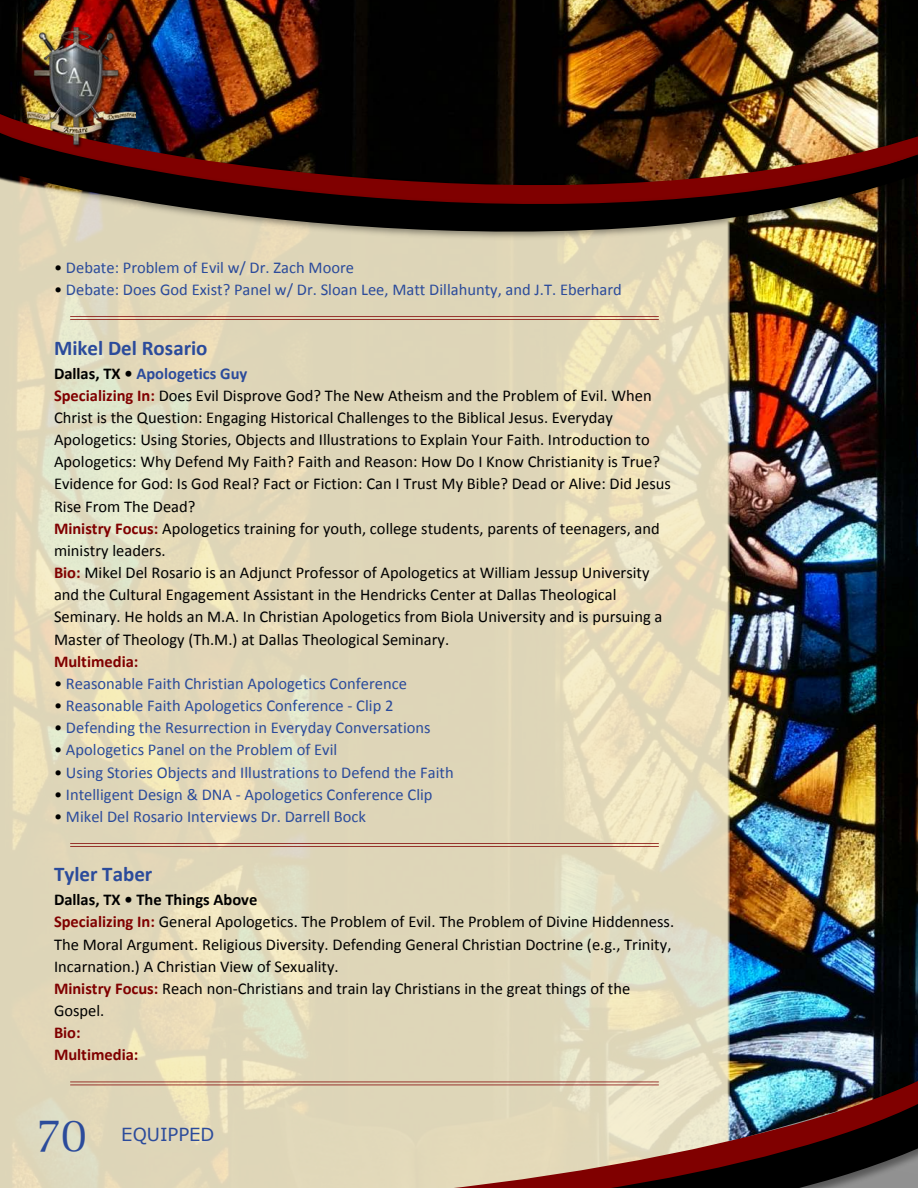
<style>
.page{position:relative;width:918px;height:1188px;background:#fff}
.page>*{position:absolute;margin:0;border:0;box-sizing:border-box;transform-origin:0 0}
.t1{font:45px "Photina";color:#2b4b9b}
.t2{font:700 21px "Calibri";color:#2b4b9b}
.t3{font:18px "Verdana";color:#2b4b9b}
.t4{font:16.5px/22.2px "Calibri";color:#000}
.t5{font:16.5px "Calibri";color:#2b4b9b}
.t6{font:700 16.5px/22.2px "Calibri";color:#800000}
.s1{color:#000}
.s2{font-weight:700}
.s3{font-weight:700;color:#2b4b9b}
.s4{font-weight:700;color:#800000}
</style>
<div class="page">
<img style="left:0;top:0;width:918px;height:887px">
<img style="left:0;top:326px;width:729px;height:857px">
<img style="left:118px;top:1080px;width:119px;height:103px">
<img style="left:237px;top:887px;width:681px;height:17px">
<img style="left:237px;top:904px;width:681px;height:284px">
<svg style="left:241px;top:1078px;width:677px;height:110px;background:#ab9a88"></svg>
<img style="left:0;top:96px;width:918px;height:14px">
<svg style="left:0;top:110px;width:918px;height:3px;background:#3c2a1c"></svg>
<img style="left:0;top:113px;width:918px;height:213px">
<img style="left:0;top:129px;width:918px;height:103px">
<img style="left:27px;top:27px;width:108px;height:122px">
<hr style="left:70px;top:319px;width:589px;height:1px;background:#800000">
<hr style="left:70px;top:316px;width:589px;height:1px;background:#800000">
<hr style="left:70px;top:846px;width:589px;height:1px;background:#800000">
<hr style="left:70px;top:843px;width:589px;height:1px;background:#800000">
<hr style="left:70px;top:1085px;width:589px;height:1px;background:#800000">
<hr style="left:70px;top:1082px;width:589px;height:1px;background:#800000">
<p class="t5" style="left:54px;top:261px;width:302px"><span class="s1">•</span> Debate: Problem of Evil w/ Dr. Zach Moore</p>
<p class="t5" style="left:54px;top:283px;width:569px"><span class="s1">•</span> Debate: Does God Exist? Panel w/ Dr. Sloan Lee, Matt Dillahunty, and J.T. Eberhard</p>
<p class="t2" style="left:54px;top:339px;width:155px">Mikel Del Rosario</p>
<p class="t4" style="left:54px;top:363px;width:619px"><span class="s2">Dallas, TX •</span> <span class="s3">Apologetics Guy<br></span><span class="s4">Specializing In:</span> Does Evil Disprove God? The New Atheism and the Problem of Evil. When Christ is the Question: Engaging Historical Challenges to the Biblical Jesus. Everyday Apologetics: Using Stories, Objects and Illustrations to Explain Your Faith. Introduction to Apologetics: Why Defend My Faith? Faith and Reason: How Do I Know Christianity is True?<br>Evidence for God: Is God Real? Fact or Fiction: Can I Trust My Bible? Dead or Alive: Did Jesus Rise From The Dead?<br><span class="s4">Ministry Focus:</span> Apologetics training for youth, college students, parents of teenagers, and ministry leaders.<br><span class="s4">Bio:</span> Mikel Del Rosario is an Adjunct Professor of Apologetics at William Jessup University and the Cultural Engagement Assistant in the Hendricks Center at Dallas Theological Seminary. He holds an M.A. In Christian Apologetics from Biola University and is pursuing a Master of Theology (Th.M.) at Dallas Theological Seminary.</p>
<p class="t6" style="left:54px;top:652px;width:86px">Multimedia:</p>
<p class="t5" style="left:54px;top:677px;width:354px"><span class="s1">•</span> Reasonable Faith Christian Apologetics Conference</p>
<p class="t5" style="left:54px;top:699px;width:341px"><span class="s1">•</span> Reasonable Faith Apologetics Conference - Clip 2</p>
<p class="t5" style="left:54px;top:721px;width:378px"><span class="s1">•</span> Defending the Resurrection in Everyday Conversations</p>
<p class="t5" style="left:54px;top:743px;width:285px"><span class="s1">•</span> Apologetics Panel on the Problem of Evil</p>
<p class="t5" style="left:54px;top:765px;width:401px"><span class="s1">•</span> Using Stories Objects and Illustrations to Defend the Faith</p>
<p class="t5" style="left:54px;top:787px;width:380px"><span class="s1">•</span> Intelligent Design &amp; DNA - Apologetics Conference Clip</p>
<p class="t5" style="left:54px;top:810px;width:314px"><span class="s1">•</span> Mikel Del Rosario Interviews Dr. Darrell Bock</p>
<p class="t2" style="left:54px;top:866px;width:100px">Tyler Taber</p>
<p class="t4" style="left:54px;top:890px;width:622px"><span class="s2">Dallas, TX • The Things Above<br></span><span class="s4">Specializing In:</span> General Apologetics. The Problem of Evil. The Problem of Divine Hiddenness.<br>The Moral Argument. Religious Diversity. Defending General Christian Doctrine (e.g., Trinity, Incarnation.) A Christian View of Sexuality.<br><span class="s4">Ministry Focus:</span> Reach non-Christians and train lay Christians in the great things of the Gospel.</p>
<p class="t6" style="left:54px;top:1023px;width:86px">Bio:<br>Multimedia:</p>
<h1 class="t1" style="left:35px;top:1119px;width:54px">70</h1>
<p class="t3" style="left:121px;top:1127px;width:95px">EQUIPPED</p>
</div>
